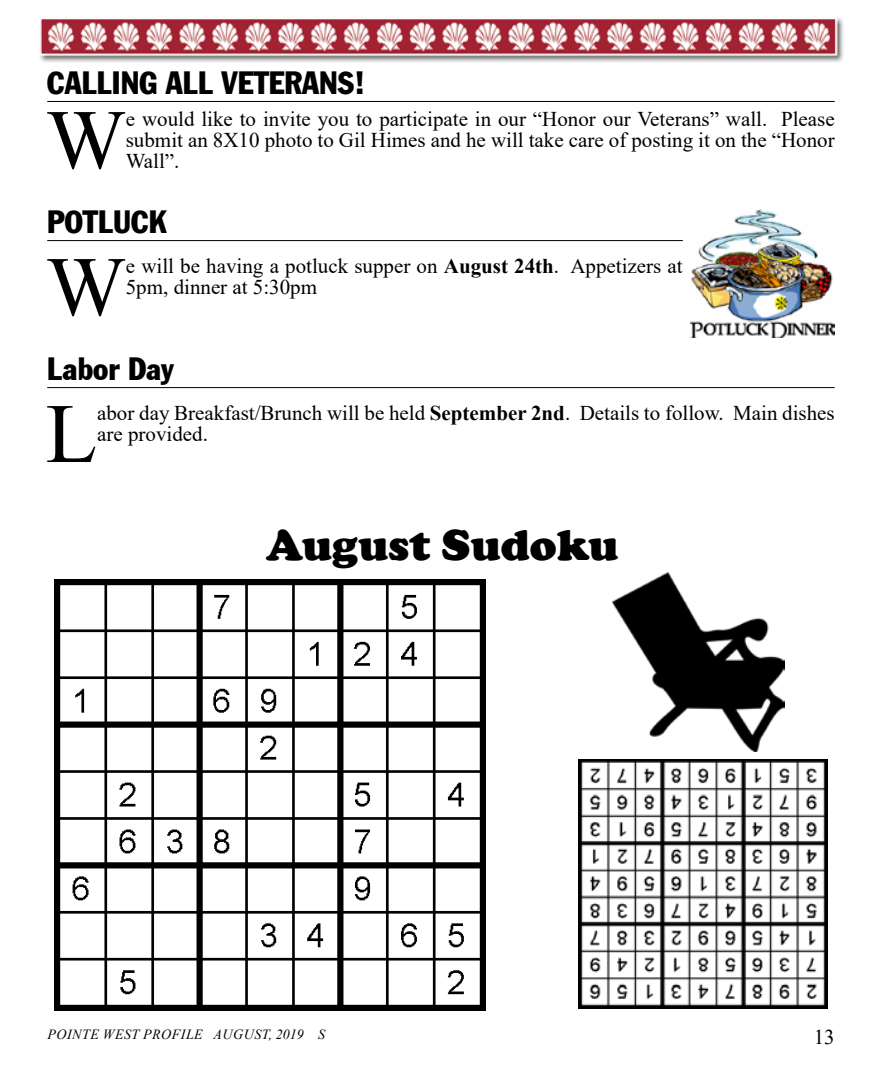
<style>
.page{position:relative;width:882px;height:1071px;background:#fff}
.page>*{position:absolute;margin:0;border:0;box-sizing:border-box;transform-origin:0 0}
.t1{font:84.35px "Times New Roman";color:#000}
.t2{font:900 44.8px "Cooper";color:#000}
.t3{font:31.5px "Franklin Gothic Condensed";color:#000}
.t4{font:21px/21px "Times New Roman";color:#000}
.t5{font:14.17px "Times New Roman";color:#000}
.t6{font:italic 14px "Times New Roman";letter-spacing:.035em;color:#000}
.s1{font-weight:700}
.s2{color:#00e}
</style>
<div class="page">
<img style="left:40px;top:17px;width:804px;height:45px">
<hr style="left:47px;top:101px;width:788px;height:1px;background:#000">
<hr style="left:47px;top:240px;width:636px;height:1px;background:#000">
<hr style="left:47px;top:387px;width:788px;height:1px;background:#000">
<img style="left:691px;top:210px;width:144px;height:127px">
<img style="left:55px;top:580px;width:430px;height:430px">
<img style="left:579px;top:759px;width:249px;height:249px">
<img style="left:612px;top:572px;width:172px;height:179px">
<h3 class="t3" style="left:47px;top:64px;width:319px">CALLING ALL VETERANS!</h3>
<h1 class="t1" style="left:46px;top:80px;width:81px">W</h1>
<p class="t4" style="left:126px;top:108px;width:710px;text-align:justify">e would like to invite you to participate in our “Honor our Veterans” wall. Please submit an 8X10 photo to Gil Himes and he will take care of posting it on the “Honor Wall”.</p>
<h3 class="t3" style="left:47px;top:203px;width:121px">POTLUCK</h3>
<h1 class="t1" style="left:46px;top:227px;width:81px">W</h1>
<p class="t4" style="left:126px;top:255px;width:558px">e will be having a potluck supper on <span class="s1">August 24th</span>. Appetizers at<br>5pm, dinner at 5:30pm</p>
<h3 class="t3" style="left:47px;top:350px;width:128px">Labor Day</h3>
<h1 class="t1" style="left:46px;top:374px;width:53px">L</h1>
<p class="t4" style="left:97px;top:402px;width:739px">abor day Breakfast/Brunch will be held <span class="s1">September 2nd</span>. Details to follow. Main dishes are provided.</p>
<h2 class="t2" style="left:266px;top:519px;width:354px">August Sudoku</h2>
<p class="t6" style="left:47px;top:1024px;width:279px">POINTE WEST PROFILE AUGUST, 2019 S</p>
<p class="t4" style="left:814px;top:1025px;width:22px">13</p>
<p class="t5" style="left:55px;top:1025px;width:153px">Click <span class="s2">here</span> for the solution.</p>
</div>
